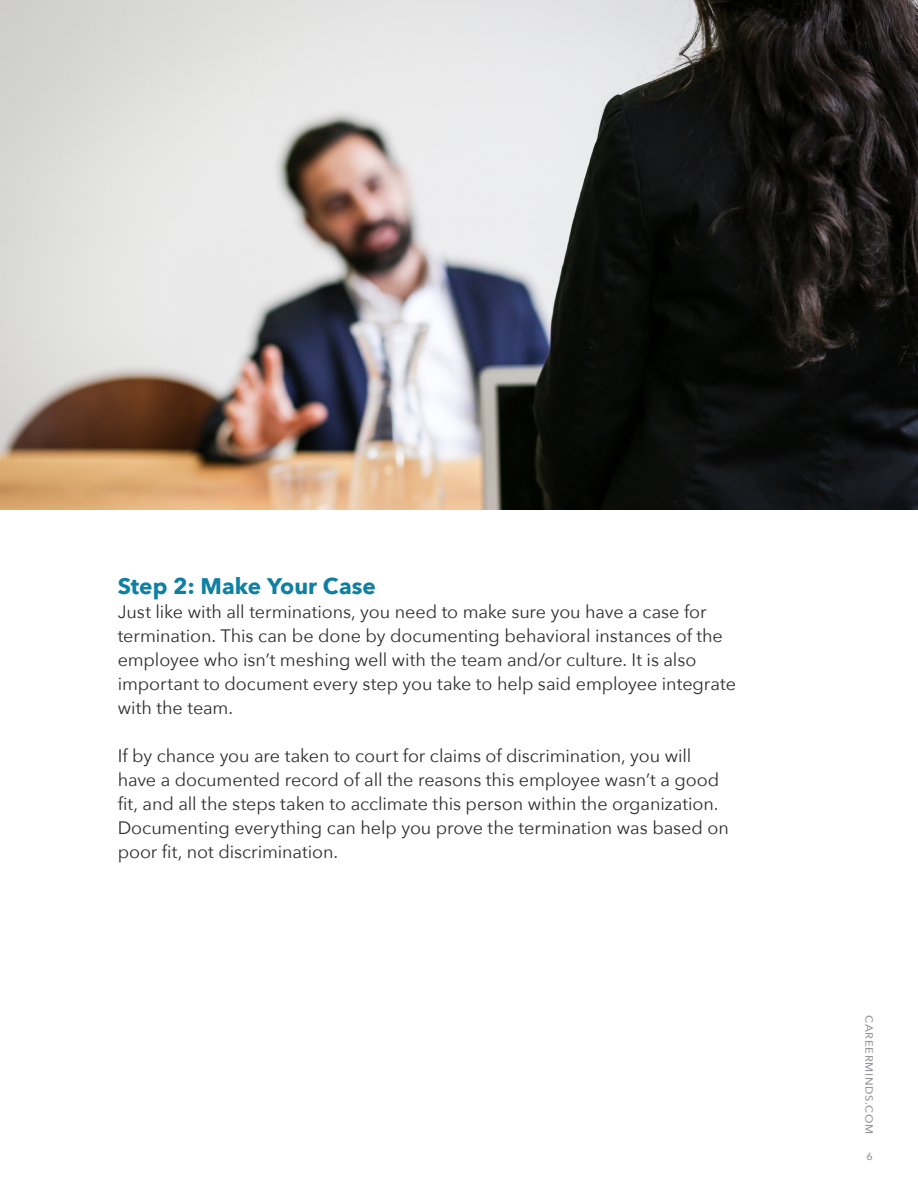
<style>
.page{position:relative;width:918px;height:1188px;background:#fff}
.page>*{position:absolute;margin:0;border:0;box-sizing:border-box;transform-origin:0 0}
.t1{font:700 22.5px "Avenir Next";color:#0f80a2}
.t2{font:18px/24px "Avenir Next";letter-spacing:-.005em;color:#2e2e2f}
.t3{font:500 10.5px "Avenir Next";letter-spacing:.065em;color:#939598;scale:1.06 1}
.t4{font:500 10.5px "Avenir Next";letter-spacing:.065em;color:#939598}
</style>
<div class="page">
<img style="left:0;top:0;width:918px;height:510px">
<p class="t1" style="left:118px;top:567px;width:260px">Step 2: Make Your Case</p>
<p class="t2" style="left:118px;top:599px;width:620px">Just like with all terminations, you need to make sure you have a case for termination. This can be done by documenting behavioral instances of the employee who isn’t meshing well with the team and/or culture. It is also important to document every step you take to help said employee integrate with the team.</p>
<p class="t2" style="left:118px;top:743px;width:613px">If by chance you are taken to court for claims of discrimination, you will have a documented record of all the reasons this employee wasn’t a good fit, and all the steps taken to acclimate this person within the organization.<br>Documenting everything can help you prove the termination was based on poor fit, not discrimination.</p>
<p class="t3" style="left:878px;top:1015px;width:114px;rotate:90deg">CAREERMINDS.COM</p>
<p class="t4" style="left:866px;top:1147px;width:8px">6</p>
</div>
